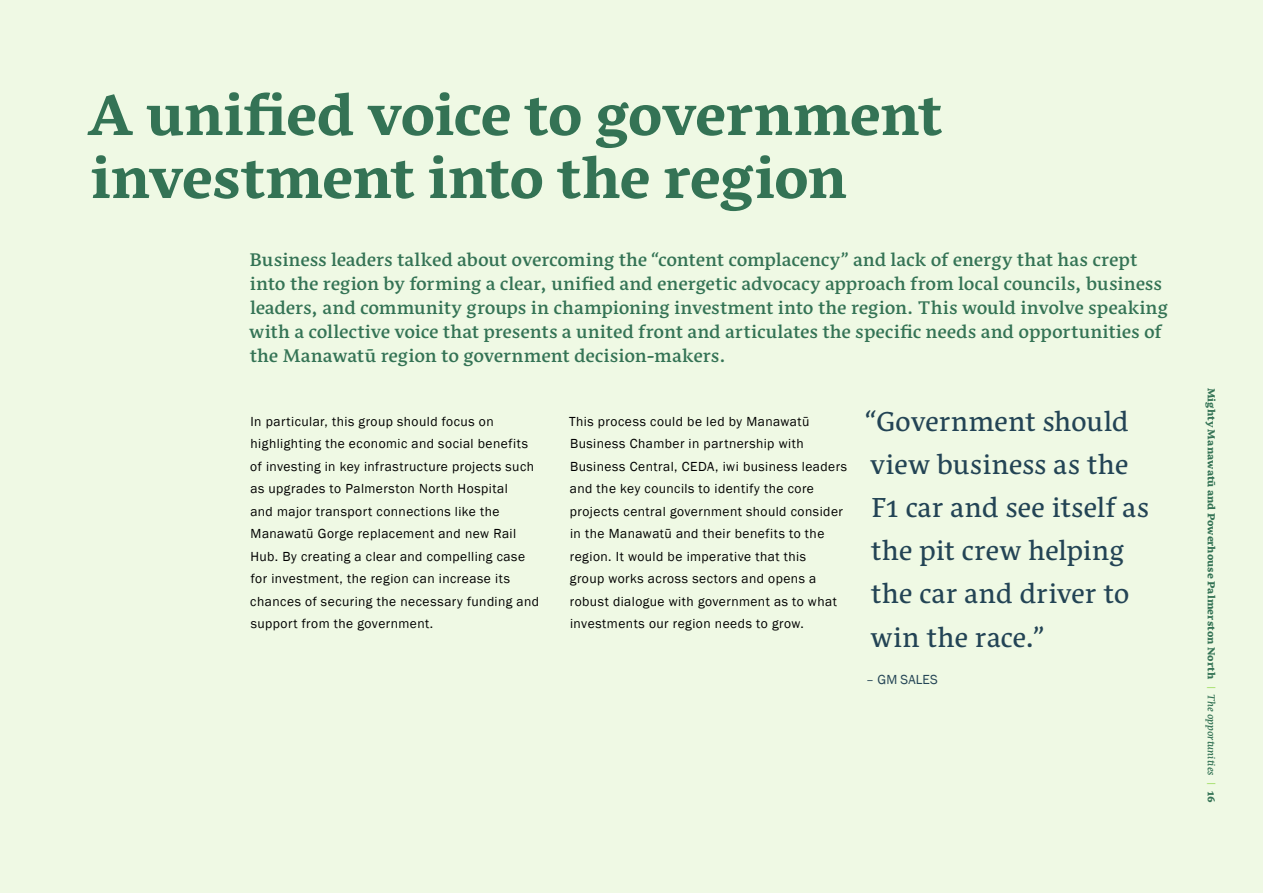
<style>
.page{position:relative;width:1263px;height:893px;background:#eff9e4}
.page>*{position:absolute;margin:0;border:0;box-sizing:border-box;transform-origin:0 0}
.Heading{font:700 75px/63px "Nassim Latn";letter-spacing:-.015em;color:#347355}
.Body{font:36px/43.2px "Nassim Latn";letter-spacing:-.005em;color:#234455}
.Intro_Paragraph{font:24px/24px "Nassim Latn Me";letter-spacing:-.005em;color:#347355}
.Body-2{font:13.5px/22.5px "Franklin Gothic";letter-spacing:.035em;color:#000}
.t1{font:13.5px "Nassim Latn Eb";letter-spacing:.005em;color:#347355}
.Body-3{font:13.5px "Franklin Gothic";letter-spacing:.01em;color:#234455}
.s1{font-family:"Nassim Latn Me It";color:#93d94e}
.s2{font-family:"Nassim Latn Me It"}
</style>
<div class="page">
<p class="Heading" style="left:87px;top:78px;width:857px">A unified voice to government investment into the region</p>
<p class="Intro_Paragraph" style="left:249px;top:249px;width:920px">Business leaders talked about overcoming the “content complacency” and lack of energy that has crept into the region by forming a clear, unified and energetic advocacy approach from local councils, business leaders, and community groups in championing investment into the region. This would involve speaking with a collective voice that presents a united front and articulates the specific needs and opportunities of the Manawatū region to government decision-makers.</p>
<p class="Body-2" style="left:250px;top:410px;width:290px">In particular, this group should focus on highlighting the economic and social benefits of investing in key infrastructure projects such as upgrades to Palmerston North Hospital<br>and major transport connections like the Manawatū Gorge replacement and new Rail Hub. By creating a clear and compelling case for investment, the region can increase its chances of securing the necessary funding and support from the government.</p>
<p class="Body-2" style="left:569px;top:410px;width:280px">This process could be led by Manawatū Business Chamber in partnership with Business Central, CEDA, iwi business leaders and the key councils to identify the core projects central government should consider in the Manawatū and their benefits to the region. It would be imperative that this<br>group works across sectors and opens a robust dialogue with government as to what investments our region needs to grow.</p>
<p class="Body" style="left:865px;top:401px;width:285px">“Government should view business as the<br>F1 car and see itself as the pit crew helping the car and driver to win the race.”</p>
<p class="Body-3" style="left:866px;top:671px;width:73px">– GM SALES</p>
<p class="t1" style="left:1220px;top:388px;width:416px;rotate:90deg">Mighty Manawatū and Powerhouse Palmerston North <span class="s1">|</span> <span class="s2">The opportunities</span> <span class="s1">|</span> 16</p>
</div>
